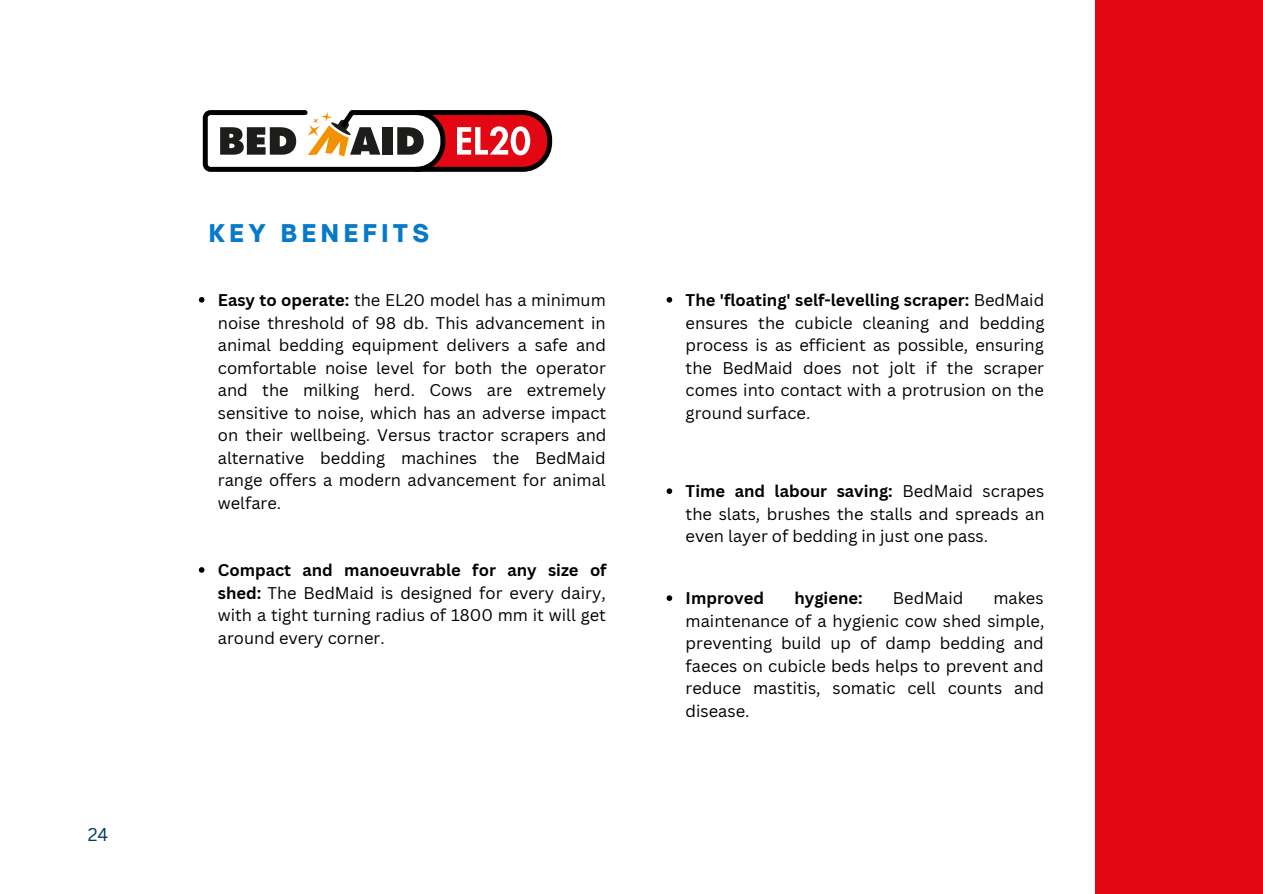
<style>
.page{position:relative;width:1263px;height:894px;background:#fff}
.page>*{position:absolute;margin:0;border:0;box-sizing:border-box;transform-origin:0 0}
.t1{font:900 23.4px "Open Sauce One";letter-spacing:.195em;color:#067ac9}
.t2{font:18px "Canva Sans";color:#053d57}
.t3{font:16.5px/22.5px "Canva Sans";color:#000;text-align:justify}
.t4{font:700 16.5px "Canva Sans";color:#000}
.s1{font-weight:700}
</style>
<div class="page">
<svg style="left:199px;top:297px;width:5px;height:5px"></svg>
<svg style="left:199px;top:567px;width:5px;height:5px"></svg>
<svg style="left:667px;top:297px;width:5px;height:5px"></svg>
<svg style="left:667px;top:488px;width:5px;height:6px"></svg>
<svg style="left:667px;top:595px;width:5px;height:5px"></svg>
<div style="left:1095px;top:0;width:168px;height:893px;background:#e30613"></div>
<svg style="left:203px;top:110px;width:349px;height:62px"></svg>
<p class="t2" style="left:88px;top:821px;width:22px">24</p>
<p class="t1" style="left:209px;top:218px;width:222px">KEY BENEFITS</p>
<p class="t3" style="left:218px;top:288px;width:390px"><span class="s1">Easy to operate:</span> the EL20 model has a minimum noise threshold of 98 db. This advancement in animal bedding equipment delivers a safe and comfortable noise level for both the operator and the milking herd. Cows are extremely sensitive to noise, which has an adverse impact on their wellbeing. Versus tractor scrapers and alternative bedding machines the BedMaid range offers a modern advancement for animal welfare.</p>
<p class="t3" style="left:218px;top:558px;width:390px"><span class="s1">Compact and manoeuvrable for any size of shed:</span> The BedMaid is designed for every dairy, with a tight turning radius of 1800 mm it will get around every corner.</p>
<p class="t3" style="left:686px;top:288px;width:360px"><span class="s1">The 'floating' self-levelling scraper:</span> BedMaid ensures the cubicle cleaning and bedding process is as efficient as possible, ensuring the BedMaid does not jolt if the scraper comes into contact with a protrusion on the ground surface.</p>
<p class="t3" style="left:686px;top:479px;width:360px"><span class="s1">Time and labour saving:</span> BedMaid scrapes the slats, brushes the stalls and spreads an even layer of bedding in just one pass.</p>
<p class="t4" style="left:686px;top:586px;width:80px">Improved</p>
<p class="t4" style="left:794px;top:586px;width:70px">hygiene:</p>
<p class="t3" style="left:893px;top:586px;width:72px">BedMaid</p>
<p class="t3" style="left:686px;top:586px;width:360px;text-indent:308px">makes maintenance of a hygienic cow shed simple, preventing build up of damp bedding and faeces on cubicle beds helps to prevent and reduce mastitis, somatic cell counts and disease.</p>
</div>
